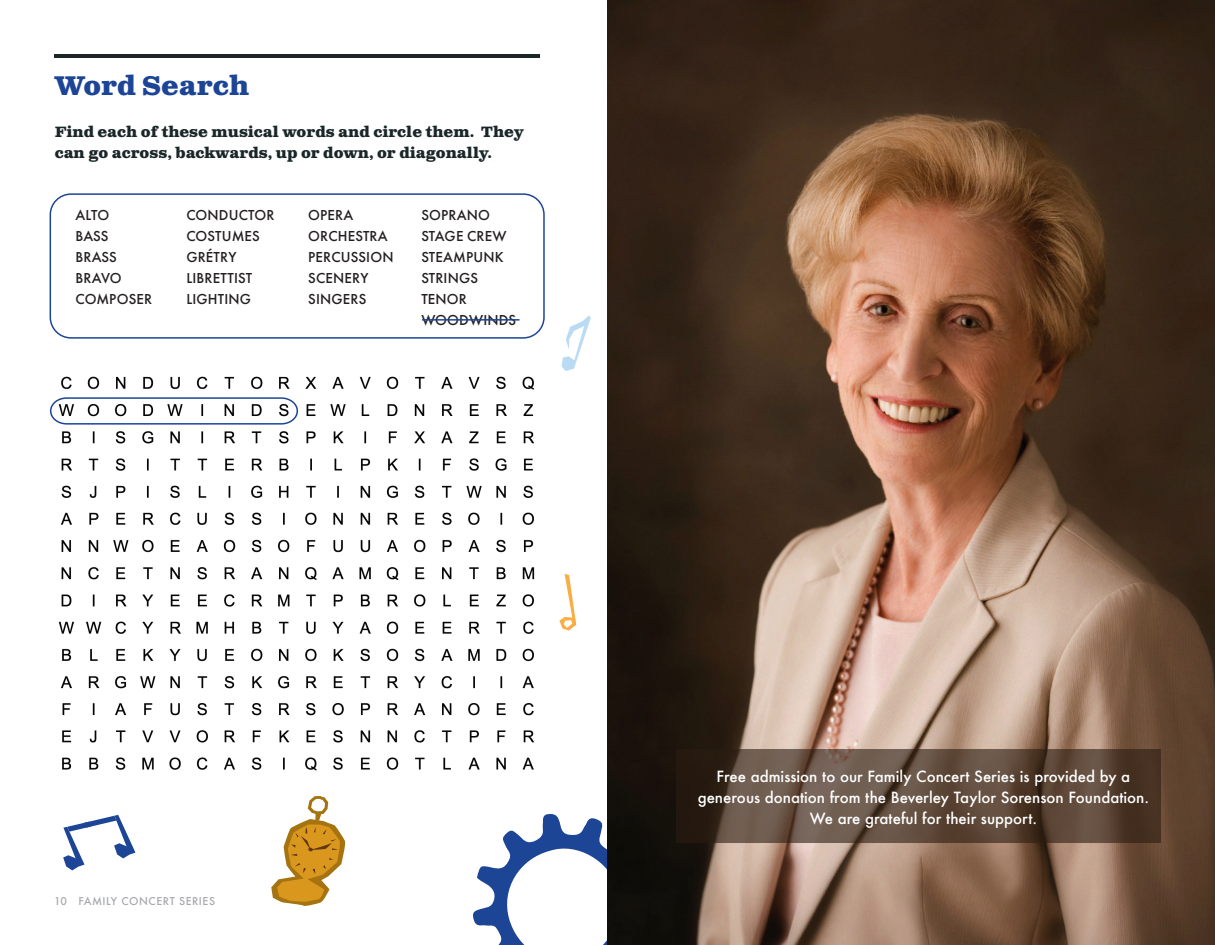
<style>
.page{position:relative;width:1215px;height:945px;background:#fff}
.page>*{position:absolute;margin:0;border:0;box-sizing:border-box;transform-origin:0 0}
.t1{font:700 27px "Clarendon Text Pro";color:#1d4596}
.t2{font:500 15px/21px "Futura PT";letter-spacing:.01em;color:#231f20}
.t3{font:500 15px/21px "Futura";color:#fff;text-align:center}
.t4{font:700 15px/21px "Clarendon Text Pro";color:#1a2628}
.t5{font:500 10.5px "Futura";letter-spacing:.05em;color:#a8a9ad}
</style>
<div class="page">
<hr style="left:54px;top:54px;width:486px;height:4px;background:#1a2628">
<hr style="left:422px;top:319px;width:98px;height:2px;background:#1d4596">
<div style="left:50px;top:193px;width:495px;height:146px;border:2px solid #1d4596;border-radius:21px"></div>
<svg style="left:63px;top:815px;width:72px;height:55px"></svg>
<svg style="left:562px;top:315px;width:29px;height:56px"></svg>
<svg style="left:559px;top:574px;width:17px;height:57px"></svg>
<img style="left:58px;top:376px;width:477px;height:395px">
<svg style="left:49px;top:397px;width:250px;height:28px"></svg>
<svg style="left:473px;top:814px;width:134px;height:131px"></svg>
<svg style="left:271px;top:796px;width:75px;height:110px"></svg>
<img style="left:607px;top:0;width:608px;height:945px">
<svg style="left:677px;top:749px;width:484px;height:94px;background:#5a4739"></svg>
<h1 class="t1" style="left:55px;top:69px;width:196px">Word Search</h1>
<p class="t4" style="left:55px;top:122px;width:470px">Find each of these musical words and circle them. They can go across, backwards, up or down, or diagonally.</p>
<p class="t2" style="left:76px;top:204px;width:78px">ALTO<br>BASS<br>BRASS<br>BRAVO<br>COMPOSER</p>
<p class="t2" style="left:186px;top:204px;width:89px">CONDUCTOR<br>COSTUMES<br>GRÉTRY<br>LIBRETTIST<br>LIGHTING</p>
<p class="t2" style="left:308px;top:204px;width:87px">OPERA<br>ORCHESTRA<br>PERCUSSION<br>SCENERY<br>SINGERS</p>
<p class="t2" style="left:421px;top:204px;width:96px">SOPRANO<br>STAGE CREW<br>STEAMPUNK<br>STRINGS<br>TENOR<br>WOODWINDS</p>
<p class="t5" style="left:54px;top:893px;width:163px">10 FAMILY CONCERT SERIES</p>
<p class="t3" style="left:698px;top:766px;width:453px">Free admission to our Family Concert Series is provided by a generous donation from the Beverley Taylor Sorenson Foundation.<br>We are grateful for their support.</p>
</div>
